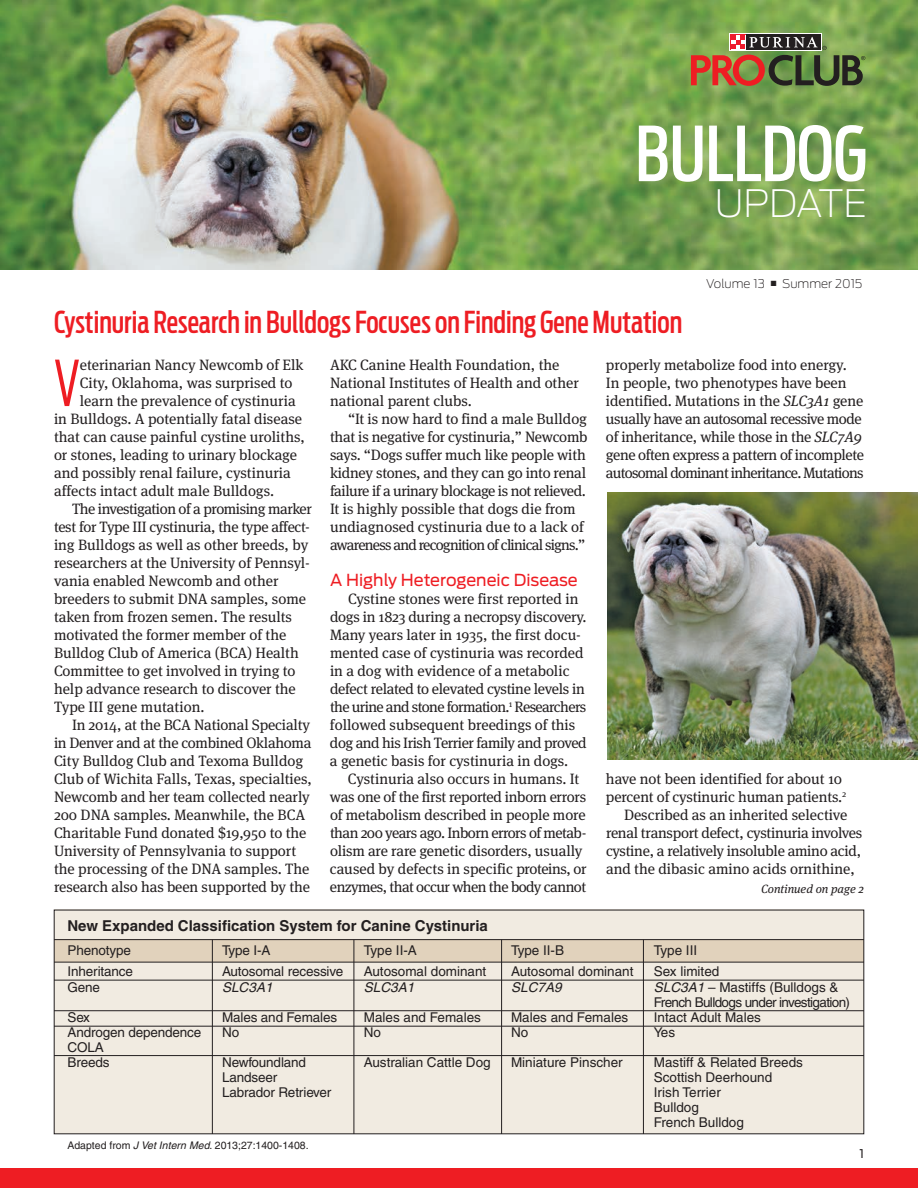
<style>
.page{position:relative;width:918px;height:1188px;background:#fff}
.page>*{position:absolute;margin:0;border:0;box-sizing:border-box;transform-origin:0 0}
.t1{font:500 75px "Antenna Extra Cond";color:#fff}
.t2{font:300 62.55px "Antenna Extra Cond";color:#ee1d23}
.t3{font:200 37.5px "Antenna";letter-spacing:-.005em;color:#fff}
.t4{font:500 30px "Antenna Extra Cond";color:#ee1d23}
.t5{font:16.5px "Antenna";color:#ee1d23}
.t6{font:15px/18px "Meta Serif OT";letter-spacing:-.005em;color:#231f20}
.t7{font:15px/18px "Meta Serif OT";letter-spacing:-.025em;color:#231f20}
.t8{font:700 15px "Helvetica";color:#231f20}
.t9{font:15px "Meta Serif OT";letter-spacing:-.03em;color:#231f20}
.t10{font:13.5px/15px "Helvetica";color:#231f20}
.t11{font:13.5px/15px "Helvetica";letter-spacing:-.045em;color:#231f20}
.t12{font:italic 13.5px "Helvetica";letter-spacing:.005em;color:#231f20}
.t13{font:200 12px "Antenna";color:#231f20}
.t14{font:italic 12px "Meta Serif OT";color:#231f20}
.t15{font:12px "Antenna";color:#231f20}
.t16{font:10.5px "Helvetica";color:#231f20}
.s1{font-style:italic}
</style>
<div class="page">
<div style="left:0;top:1168px;width:918px;height:20px;background:#ee1d23"></div>
<img style="left:0;top:0;width:918px;height:270px">
<svg style="left:729px;top:34px;width:93px;height:2px"></svg>
<div style="left:746px;top:35px;width:75px;height:15px;background:#231f20"></div>
<svg style="left:731px;top:35px;width:14px;height:1px"></svg>
<svg style="left:691px;top:36px;width:174px;height:50px;background:#7e7447"></svg>
<img style="left:607px;top:493px;width:311px;height:266px">
<div style="left:54px;top:910px;width:810px;height:224px;background:#f1ebe1"></div>
<div style="left:54px;top:940px;width:810px;height:22px;background:#e1d2bc"></div>
<hr style="left:54px;top:939px;width:810px;height:1px;background:#231f20">
<hr style="left:54px;top:962px;width:810px;height:1px;background:#231f20">
<hr style="left:54px;top:980px;width:810px;height:1px;background:#231f20">
<hr style="left:54px;top:1010px;width:810px;height:1px;background:#231f20">
<hr style="left:54px;top:1026px;width:810px;height:1px;background:#231f20">
<hr style="left:54px;top:1055px;width:810px;height:1px;background:#231f20">
<hr style="left:212px;top:940px;width:1px;height:194px;background:#231f20">
<hr style="left:354px;top:940px;width:1px;height:194px;background:#231f20">
<hr style="left:501px;top:940px;width:1px;height:194px;background:#231f20">
<hr style="left:643px;top:940px;width:1px;height:194px;background:#231f20">
<h1 class="t1" style="left:635px;top:109px;width:233px">BULLDOG</h1>
<h3 class="t3" style="left:715px;top:181px;width:154px">UPDATE</h3>
<h3 class="t4" style="left:54px;top:304px;width:630px">Cystinuria Research in Bulldogs Focuses on Finding Gene Mutation</h3>
<p class="t13" style="left:706px;top:276px;width:158px">Volume 13 ■ Summer 2015</p>
<h2 class="t2" style="left:54px;top:346px;width:27px">V</h2>
<p class="t6" style="left:80px;top:357px;width:225px">eterinarian Nancy Newcomb of Elk</p>
<p class="t6" style="left:80px;top:375px;width:214px">City, Oklahoma, was surprised to</p>
<p class="t6" style="left:80px;top:393px;width:217px">learn the prevalence of cystinuria</p>
<p class="t6" style="left:54px;top:411px;width:250px">in Bulldogs. A potentially fatal disease</p>
<p class="t6" style="left:54px;top:429px;width:252px">that can cause painful cystine uroliths,</p>
<p class="t6" style="left:54px;top:447px;width:245px">or stones, leading to urinary blockage</p>
<p class="t6" style="left:54px;top:465px;width:238px">and possibly renal failure, cystinuria</p>
<p class="t6" style="left:54px;top:483px;width:222px">affects intact adult male Bulldogs.</p>
<p class="t9" style="left:72px;top:504px;width:241px">The investigation of a promising marker</p>
<p class="t6" style="left:54px;top:519px;width:257px">test for Type III cystinuria, the type affect-</p>
<p class="t6" style="left:54px;top:537px;width:256px">ing Bulldogs as well as other breeds, by</p>
<p class="t6" style="left:54px;top:555px;width:257px">researchers at the University of Pennsyl-</p>
<p class="t6" style="left:54px;top:573px;width:226px">vania enabled Newcomb and other</p>
<p class="t6" style="left:54px;top:591px;width:254px">breeders to submit DNA samples, some</p>
<p class="t6" style="left:54px;top:609px;width:240px">taken from frozen semen. The results</p>
<p class="t6" style="left:54px;top:627px;width:234px">motivated the former member of the</p>
<p class="t6" style="left:54px;top:645px;width:246px">Bulldog Club of America (BCA) Health</p>
<p class="t6" style="left:54px;top:663px;width:243px">Committee to get involved in trying to</p>
<p class="t6" style="left:54px;top:681px;width:243px">help advance research to discover the</p>
<p class="t6" style="left:54px;top:699px;width:152px">Type III gene mutation.</p>
<p class="t6" style="left:72px;top:717px;width:239px">In 2014, at the BCA National Specialty</p>
<p class="t6" style="left:54px;top:735px;width:259px">in Denver and at the combined Oklahoma</p>
<p class="t6" style="left:54px;top:753px;width:251px">City Bulldog Club and Texoma Bulldog</p>
<p class="t6" style="left:54px;top:771px;width:259px">Club of Wichita Falls, Texas, specialties,</p>
<p class="t6" style="left:54px;top:789px;width:257px">Newcomb and her team collected nearly</p>
<p class="t6" style="left:54px;top:807px;width:253px">200 DNA samples. Meanwhile, the BCA</p>
<p class="t6" style="left:54px;top:825px;width:254px">Charitable Fund donated $19,950 to the</p>
<p class="t6" style="left:54px;top:843px;width:244px">University of Pennsylvania to support</p>
<p class="t6" style="left:54px;top:861px;width:257px">the processing of the DNA samples. The</p>
<p class="t6" style="left:54px;top:879px;width:258px">research also has been supported by the</p>
<p class="t6" style="left:330px;top:357px;width:250px">AKC Canine Health Foundation, the<br>National Institutes of Health and other national parent clubs.</p>
<p class="t6" style="left:330px;top:411px;width:259px;text-indent:18px">“It is now hard to find a male Bulldog that is negative for cystinuria,” Newcomb says. “Dogs suffer much like people with kidney stones, and they can go into renal failure if a urinary blockage is not relieved.<br>It is highly possible that dogs die from undiagnosed cystinuria due to a lack of awareness and recognition of clinical signs.”</p>
<p class="t5" style="left:330px;top:570px;width:249px">A Highly Heterogeneic Disease</p>
<p class="t6" style="left:330px;top:591px;width:258px;text-indent:18px">Cystine stones were first reported in dogs in 1823 during a necropsy discovery.<br>Many years later in 1935, the first docu&shy;mented case of cystinuria was recorded in a dog with evidence of a metabolic defect related to elevated cystine levels in the urine and stone formation.<sup>1</sup> Researchers followed subsequent breedings of this dog and his Irish Terrier family and proved a genetic basis for cystinuria in dogs.</p>
<p class="t6" style="left:330px;top:771px;width:258px;text-indent:18px">Cystinuria also occurs in humans. It was one of the first reported inborn errors of metabolism described in people more than 200 years ago. Inborn errors of metab&shy;olism are rare genetic disorders, usually caused by defects in specific proteins, or enzymes, that occur when the body cannot</p>
<p class="t7" style="left:606px;top:357px;width:259px">properly metabolize food into energy.<br>In people, two phenotypes have been identified. Mutations in the <span class="s1">SLC3A1</span> gene usually have an autosomal recessive mode of inheritance, while those in the <span class="s1">SLC7A9 </span>gene often express a pattern of incomplete autosomal dominant inheritance. Mutations</p>
<p class="t6" style="left:606px;top:771px;width:238px">have not been identified for about 10</p>
<p class="t6" style="left:606px;top:789px;width:242px">percent of cystinuric human patients.<sup>2</sup></p>
<p class="t6" style="left:624px;top:807px;width:225px">Described as an inherited selective</p>
<p class="t6" style="left:606px;top:825px;width:258px">renal transport defect, cystinuria involves</p>
<p class="t6" style="left:606px;top:843px;width:257px">cystine, a relatively insoluble amino acid,</p>
<p class="t6" style="left:606px;top:861px;width:250px">and the dibasic amino acids ornithine,</p>
<p class="t14" style="left:761px;top:884px;width:104px">Continued on page 2</p>
<p class="t8" style="left:68px;top:920px;width:422px">New Expanded Classification System for Canine Cystinuria</p>
<p class="t10" style="left:68px;top:941px;width:67px;line-height:21px">Phenotype<br>Inheritance</p>
<p class="t10" style="left:68px;top:981px;width:34px">Gene</p>
<p class="t10" style="left:68px;top:1011px;width:135px">Sex<br>Androgen dependence<br>COLA<br>Breeds</p>
<p class="t10" style="left:364px;top:941px;width:124px;line-height:21px">Type II-A<br>Autosomal dominant</p>
<p class="t12" style="left:364px;top:983px;width:52px">SLC3A1</p>
<p class="t10" style="left:364px;top:1011px;width:119px">Males and Females<br>No</p>
<p class="t10" style="left:364px;top:1056px;width:128px">Australian Cattle Dog</p>
<p class="t10" style="left:222px;top:941px;width:123px;line-height:21px">Type I-A<br>Autosomal recessive</p>
<p class="t12" style="left:222px;top:983px;width:52px">SLC3A1</p>
<p class="t10" style="left:222px;top:1011px;width:117px">Males and Females<br>No</p>
<p class="t10" style="left:222px;top:1056px;width:111px">Newfoundland<br>Landseer<br>Labrador Retriever</p>
<p class="t16" style="left:68px;top:1142px;width:243px">Adapted from <span class="s1">J Vet Intern Med</span>. 2013;27:1400-1408.</p>
<p class="t10" style="left:511px;top:941px;width:124px;line-height:21px">Type II-B<br>Autosomal dominant</p>
<p class="t12" style="left:511px;top:983px;width:52px">SLC7A9</p>
<p class="t10" style="left:511px;top:1011px;width:119px">Males and Females<br>No</p>
<p class="t10" style="left:511px;top:1056px;width:113px">Miniature Pinscher</p>
<p class="t10" style="left:654px;top:941px;width:67px;line-height:21px">Type III<br>Sex limited</p>
<p class="t11" style="left:654px;top:981px;width:198px"><span class="s1">SLC3A1</span> – Mastiffs (Bulldogs &amp;<br>French Bulldogs under investigation)<br>Intact Adult Males<br>Yes</p>
<p class="t10" style="left:654px;top:1056px;width:151px">Mastiff &amp; Related Breeds<br>Scottish Deerhound<br>Irish Terrier<br>Bulldog<br>French Bulldog</p>
<p class="t15" style="left:859px;top:1147px;width:6px">1</p>
</div>
